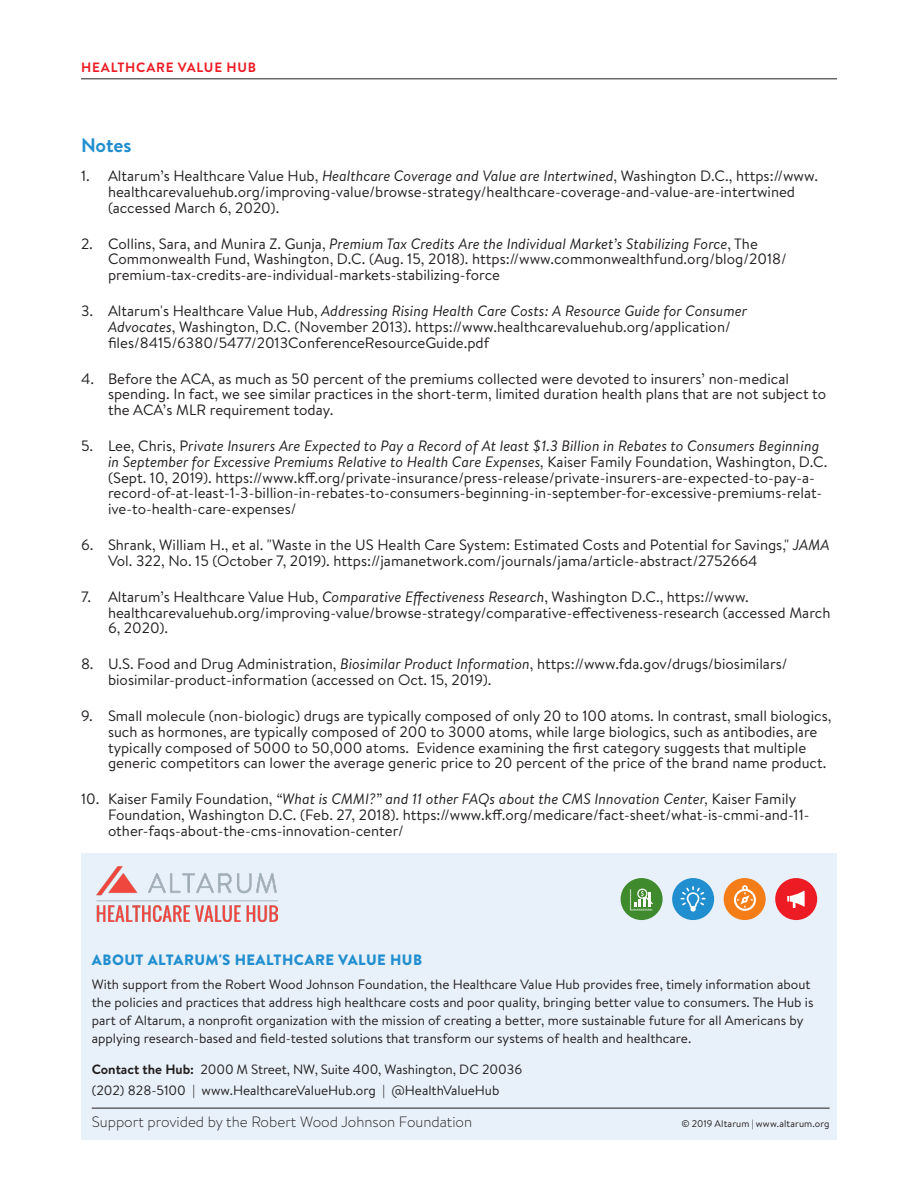
<style>
.page{position:relative;width:918px;height:1188px;background:#fff}
.page>*{position:absolute;margin:0;border:0;box-sizing:border-box;transform-origin:0 0}
.Subhead_Blue_-_Small{font:700 19.5px "Brandon Text";color:#218fcf}
.Notes{font:15px/15.8px "Brandon Text";color:#231f20}
.t1{font:300 15px "Brandon Text";color:#231f20}
.t2{font:900 15px "Brandon Text";letter-spacing:.03em;color:#218fcf}
.body{font:13.5px/18px "Brandon Text";color:#231f20}
.t3{font:700 13.5px "Brandon Text";letter-spacing:.06em;color:#ed1c24}
.t4{font:9.75px "Brandon Text";letter-spacing:.015em;color:#231f20}
.s1{font-style:italic}
.s2{font-weight:700}
</style>
<div class="page">
<hr style="left:81px;top:78px;width:756px;height:1px;background:#231f20">
<div style="left:81px;top:853px;width:756px;height:287px;background:#e8f0f9"></div>
<div style="left:724px;top:878px;width:42px;height:42px;background:#f57d17;border-radius:50%"></div>
<svg style="left:734px;top:885px;width:22px;height:26px"></svg>
<div style="left:672px;top:878px;width:42px;height:42px;background:#218fcf;border-radius:50%"></div>
<svg style="left:680px;top:886px;width:26px;height:26px"></svg>
<div style="left:775px;top:878px;width:42px;height:42px;background:#ed1c24;border-radius:50%"></div>
<svg style="left:787px;top:891px;width:18px;height:17px"></svg>
<div style="left:621px;top:878px;width:42px;height:42px;background:#408a2e;border-radius:50%"></div>
<svg style="left:630px;top:888px;width:23px;height:22px"></svg>
<hr style="left:92px;top:1108px;width:738px;height:1px;background:#231f20">
<img style="left:97px;top:866px;width:180px;height:55px">
<p class="t3" style="left:81px;top:58px;width:177px">HEALTHCARE VALUE HUB</p>
<p class="Subhead_Blue_-_Small" style="left:81px;top:132px;width:52px">Notes</p>
<p class="Notes" style="left:108px;top:168px;width:712px;text-indent:-27px">1. Altarum’s Healthcare Value Hub, <span class="s1">Healthcare Coverage and Value are Intertwined</span>, Washington D.C., https://www. healthcarevaluehub.org/improving-value/browse-strategy/healthcare-coverage-and-value-are-intertwined (accessed March 6, 2020).</p>
<p class="Notes" style="left:108px;top:235px;width:680px;text-indent:-27px">2. Collins, Sara, and Munira Z. Gunja, <span class="s1">Premium Tax Credits Are the Individual Market’s Stabilizing Force</span>, The<br>Commonwealth Fund, Washington, D.C. (Aug. 15, 2018). https://www.commonwealthfund.org/blog/2018/ premium-tax-credits-are-individual-markets-stabilizing-force</p>
<p class="Notes" style="left:108px;top:303px;width:641px;text-indent:-27px">3. Altarum's Healthcare Value Hub, <span class="s1">Addressing Rising Health Care Costs: A Resource Guide for Consumer<br>Advocates</span>, Washington, D.C. (November 2013). https://www.healthcarevaluehub.org/application/ files/8415/6380/5477/2013ConferenceResourceGuide.pdf</p>
<p class="Notes" style="left:108px;top:370px;width:720px;text-indent:-27px">4. Before the ACA, as much as 50 percent of the premiums collected were devoted to insurers’ non-medical spending. In fact, we see similar practices in the short-term, limited duration health plans that are not subject to the ACA’s MLR requirement today.</p>
<p class="Notes" style="left:108px;top:438px;width:721px;text-indent:-27px">5. Lee, Chris, P<span class="s1">rivate Insurers Are Expected to Pay a Record of At least $1.3 Billion in Rebates to Consumers Beginning in September for Excessive Premiums Relative to Health Care Expenses,</span> Kaiser Family Foundation, Washington, D.C. (Sept. 10, 2019). https://www.kff.org/private-insurance/press-release/private-insurers-are-expected-to-pay-a&shy;record-of-at-least-1-3-billion-in-rebates-to-consumers-beginning-in-september-for-excessive-premiums-relat&shy;ive-to-health-care-expenses/</p>
<p class="Notes" style="left:108px;top:537px;width:723px;text-indent:-27px">6. Shrank, William H., et al. "Waste in the US Health Care System: Estimated Costs and Potential for Savings," <span class="s1">JAMA<br></span>Vol. 322, No. 15 (October 7, 2019). https://jamanetwork.com/journals/jama/article-abstract/2752664</p>
<p class="Notes" style="left:108px;top:588px;width:724px;text-indent:-27px">7. Altarum’s Healthcare Value Hub, <span class="s1">Comparative Effectiveness Research</span>, Washington D.C., https://www. healthcarevaluehub.org/improving-value/browse-strategy/comparative-effectiveness-research (accessed March<br>6, 2020).</p>
<p class="Notes" style="left:108px;top:656px;width:681px;text-indent:-27px">8. U.S. Food and Drug Administration, <span class="s1">Biosimilar Product Information</span>, https://www.fda.gov/drugs/biosimilars/ biosimilar-product-information (accessed on Oct. 15, 2019).</p>
<p class="Notes" style="left:108px;top:708px;width:725px;text-indent:-27px">9. Small molecule (non-biologic) drugs are typically composed of only 20 to 100 atoms. In contrast, small biologics, such as hormones, are typically composed of 200 to 3000 atoms, while large biologics, such as antibodies, are typically composed of 5000 to 50,000 atoms. Evidence examining the first category suggests that multiple generic competitors can lower the average generic price to 20 percent of the price of the brand name product.</p>
<p class="Notes" style="left:108px;top:791px;width:703px;text-indent:-27px">10. Kaiser Family Foundation, <span class="s1">“What is CMMI?” and 11 other FAQs about the CMS Innovation Center,</span> Kaiser Family<br>Foundation, Washington D.C. (Feb. 27, 2018). https://www.kff.org/medicare/fact-sheet/what-is-cmmi-and-11- other-faqs-about-the-cms-innovation-center/</p>
<p class="t2" style="left:92px;top:949px;width:332px">ABOUT ALTARUM'S HEALTHCARE VALUE HUB</p>
<p class="body" style="left:92px;top:975px;width:723px">With support from the Robert Wood Johnson Foundation, the Healthcare Value Hub provides free, timely information about the policies and practices that address high healthcare costs and poor quality, bringing better value to consumers. The Hub is part of Altarum, a nonprofit organization with the mission of creating a better, more sustainable future for all Americans by applying research-based and field-tested solutions that transform our systems of health and healthcare.</p>
<p class="body" style="left:92px;top:1059px;width:432px;line-height:21px"><span class="s2">Contact the Hub:</span> 2000 M Street, NW, Suite 400, Washington, DC 20036 (202) 828-5100 | www.HealthcareValueHub.org | @HealthValueHub</p>
<p class="t1" style="left:92px;top:1111px;width:382px">Support provided by the Robert Wood Johnson Foundation</p>
<p class="t4" style="left:681px;top:1116px;width:150px">© 2019 Altarum | www.altarum.org</p>
</div>
